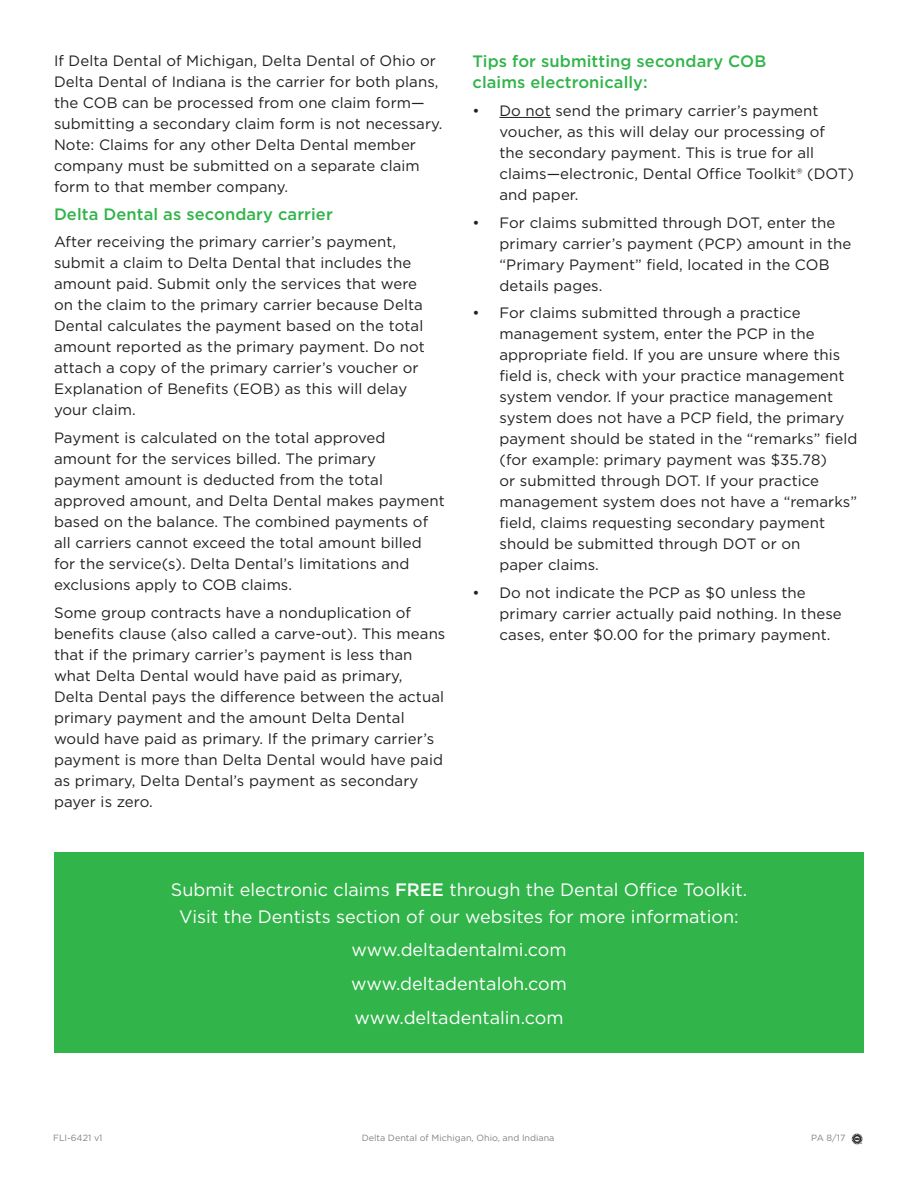
<style>
.page{position:relative;width:918px;height:1188px;background:#fff}
.page>*{position:absolute;margin:0;border:0;box-sizing:border-box;transform-origin:0 0}
.Subhead_2{font:18px "Gotham";color:#fff}
.Body_text{font:18px "Gotham";color:#fff}
.Subhead_2-2{font:500 16.5px/21px "Gotham";letter-spacing:.005em;color:#31b44a}
.Body_text-2{font:15px/21px "Gotham";letter-spacing:.005em;color:#231f20}
.bullets{font:15px/21px "Gotham";letter-spacing:.005em;color:#231f20}
.t1{font:9px "Gotham";color:#808285}
.s1{font-weight:500}
</style>
<div class="page">
<hr style="left:500px;top:117px;width:51px;height:1px;background:#231f20">
<div style="left:54px;top:852px;width:810px;height:201px;background:#31b44a"></div>
<img style="left:851px;top:1133px;width:12px;height:12px">
<p class="Body_text-2" style="left:54px;top:50px;width:390px">If Delta Dental of Michigan, Delta Dental of Ohio or Delta Dental of Indiana is the carrier for both plans, the COB can be processed from one claim form— submitting a secondary claim form is not necessary.<br>Note: Claims for any other Delta Dental member company must be submitted on a separate claim form to that member company.</p>
<p class="Subhead_2-2" style="left:54px;top:203px;width:280px">Delta Dental as secondary carrier</p>
<p class="Body_text-2" style="left:54px;top:231px;width:372px">After receiving the primary carrier’s payment, submit a claim to Delta Dental that includes the amount paid. Submit only the services that were on the claim to the primary carrier because Delta Dental calculates the payment based on the total amount reported as the primary payment. Do not attach a copy of the primary carrier’s voucher or Explanation of Benefits (EOB) as this will delay your claim.</p>
<p class="Body_text-2" style="left:54px;top:427px;width:392px">Payment is calculated on the total approved amount for the services billed. The primary payment amount is deducted from the total approved amount, and Delta Dental makes payment based on the balance. The combined payments of all carriers cannot exceed the total amount billed for the service(s). Delta Dental’s limitations and exclusions apply to COB claims.</p>
<p class="Body_text-2" style="left:54px;top:602px;width:393px">Some group contracts have a nonduplication of benefits clause (also called a carve-out). This means that if the primary carrier’s payment is less than what Delta Dental would have paid as primary, Delta Dental pays the difference between the actual primary payment and the amount Delta Dental would have paid as primary. If the primary carrier’s payment is more than Delta Dental would have paid as primary, Delta Dental’s payment as secondary payer is zero.</p>
<p class="Subhead_2-2" style="left:472px;top:51px;width:295px">Tips for submitting secondary COB claims electronically:</p>
<p class="bullets" style="left:500px;top:100px;width:356px;text-indent:-27px">• Do not send the primary carrier’s payment voucher, as this will delay our processing of<br>the secondary payment. This is true for all claims—electronic, Dental Office Toolkit® (DOT) and paper.</p>
<p class="bullets" style="left:500px;top:212px;width:354px;text-indent:-27px">• For claims submitted through DOT, enter the primary carrier’s payment (PCP) amount in the “Primary Payment” field, located in the COB details pages.</p>
<p class="bullets" style="left:500px;top:302px;width:360px;text-indent:-27px">• For claims submitted through a practice management system, enter the PCP in the appropriate field. If you are unsure where this field is, check with your practice management system vendor. If your practice management system does not have a PCP field, the primary payment should be stated in the “remarks” field (for example: primary payment was $35.78)<br>or submitted through DOT. If your practice management system does not have a “remarks” field, claims requesting secondary payment should be submitted through DOT or on<br>paper claims.</p>
<p class="bullets" style="left:500px;top:582px;width:344px;text-indent:-27px">• Do not indicate the PCP as $0 unless the primary carrier actually paid nothing. In these cases, enter $0.00 for the primary payment.</p>
<p class="Subhead_2" style="left:171px;top:878px;width:578px">Submit electronic claims <span class="s1">FREE</span> through the Dental Office Toolkit.</p>
<p class="Body_text" style="left:179px;top:905px;width:561px">Visit the Dentists section of our websites for more information:</p>
<p class="Subhead_2" style="left:352px;top:938px;width:216px">www.deltadentalmi.com</p>
<p class="Subhead_2" style="left:351px;top:972px;width:217px">www.deltadentaloh.com</p>
<p class="Subhead_2" style="left:355px;top:1006px;width:210px">www.deltadentalin.com</p>
<p class="t1" style="left:53px;top:1132px;width:51px">FLI-6421 v1</p>
<p class="t1" style="left:362px;top:1132px;width:194px">Delta Dental of Michigan, Ohio, and Indiana</p>
<p class="t1" style="left:811px;top:1132px;width:36px">PA 8/17</p>
</div>
